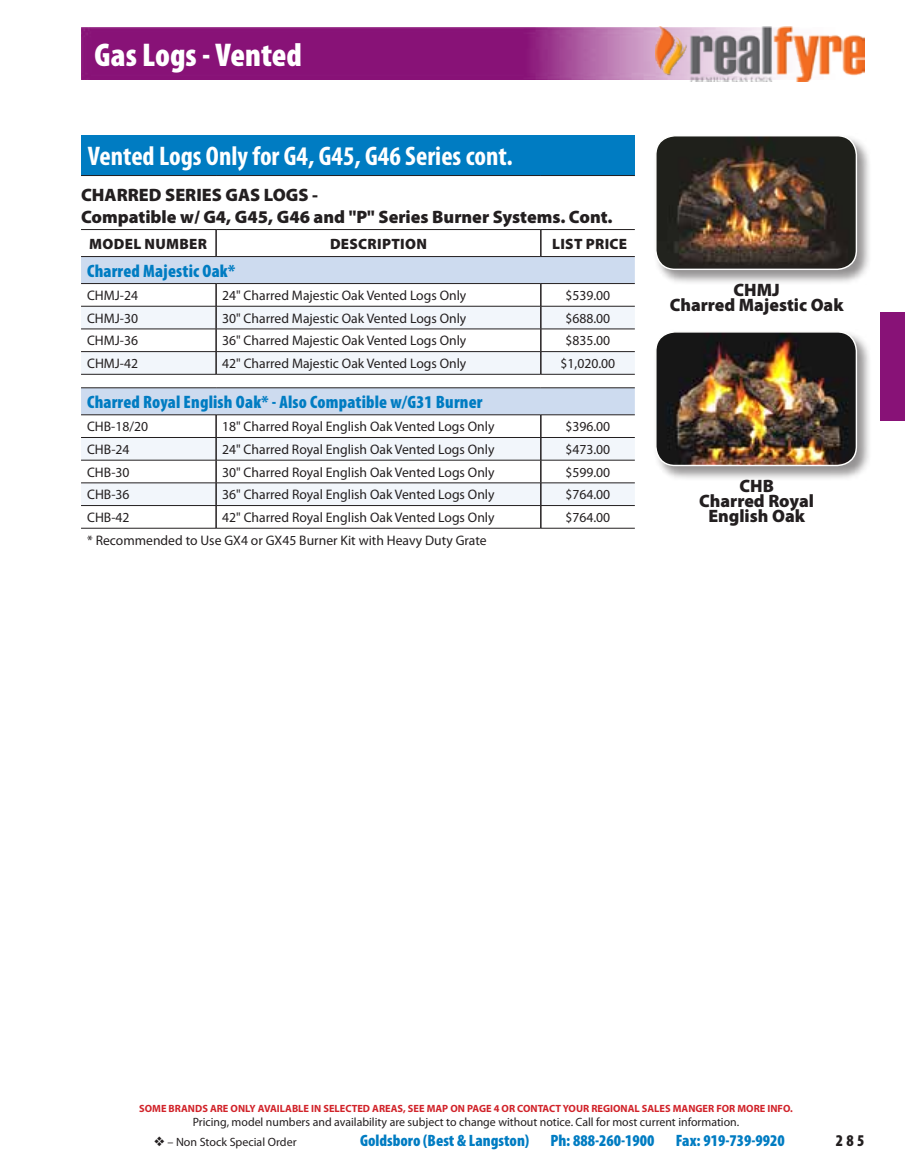
<style>
.page{position:relative;width:905px;height:1168px;background:#fff}
.page>*{position:absolute;margin:0;border:0;box-sizing:border-box;transform-origin:0 0}
.t1{font:900 condensed 33px "Myriad Pro";color:#fff}
.t2{font:700 condensed 27px "Myriad Pro";color:#fff}
.t3{font:900 18px/15.3px "Myriad Pro";color:#231f20;text-align:center}
.t4{font:900 condensed 18px "Myriad Pro";letter-spacing:.01em;color:#007cc2}
.t5{font:900 condensed 16.5px "Myriad Pro";color:#007cc2}
.t6{font:900 condensed 16.5px "Myriad Pro";color:#231f20}
.t7{font:900 15px "Myriad Pro";letter-spacing:.02em;color:#231f20}
.t8{font:13.8px "Myriad Pro";color:#231f20}
.t9{font:12px "Myriad Pro";color:#231f20}
.t10{font:700 10.5px "Myriad Pro";color:#d1232a}
</style>
<div class="page">
<div style="left:81px;top:135px;width:554px;height:41px;background:#007cc2"></div>
<div style="left:81px;top:257px;width:554px;height:26px;background:#cddbef"></div>
<svg style="left:81px;top:284px;width:554px;height:244px"></svg>
<svg style="left:81px;top:307px;width:554px;height:198px"></svg>
<hr style="left:215px;top:230px;width:2px;height:26px;background:#231f20">
<svg style="left:540px;top:230px;width:1px;height:26px"></svg>
<hr style="left:215px;top:284px;width:2px;height:22px;background:#231f20">
<hr style="left:215px;top:306px;width:2px;height:23px;background:#231f20">
<hr style="left:215px;top:329px;width:2px;height:22px;background:#231f20">
<hr style="left:215px;top:352px;width:2px;height:22px;background:#231f20">
<svg style="left:540px;top:284px;width:1px;height:90px"></svg>
<hr style="left:215px;top:415px;width:2px;height:22px;background:#231f20">
<hr style="left:215px;top:438px;width:2px;height:22px;background:#231f20">
<hr style="left:215px;top:460px;width:2px;height:23px;background:#231f20">
<hr style="left:215px;top:483px;width:2px;height:22px;background:#231f20">
<hr style="left:215px;top:506px;width:2px;height:22px;background:#231f20">
<svg style="left:540px;top:415px;width:1px;height:113px"></svg>
<hr style="left:81px;top:175px;width:135px;height:1px;background:#231f20">
<hr style="left:216px;top:175px;width:325px;height:1px;background:#231f20">
<hr style="left:541px;top:175px;width:94px;height:1px;background:#231f20">
<hr style="left:81px;top:256px;width:135px;height:1px;background:#231f20">
<hr style="left:216px;top:256px;width:325px;height:1px;background:#231f20">
<hr style="left:541px;top:256px;width:94px;height:1px;background:#231f20">
<hr style="left:81px;top:283px;width:135px;height:1px;background:#231f20">
<hr style="left:216px;top:283px;width:325px;height:1px;background:#231f20">
<hr style="left:541px;top:283px;width:94px;height:1px;background:#231f20">
<hr style="left:81px;top:306px;width:135px;height:1px;background:#231f20">
<hr style="left:216px;top:306px;width:325px;height:1px;background:#231f20">
<hr style="left:541px;top:306px;width:94px;height:1px;background:#231f20">
<hr style="left:81px;top:329px;width:135px;height:1px;background:#231f20">
<hr style="left:216px;top:329px;width:325px;height:1px;background:#231f20">
<hr style="left:541px;top:329px;width:94px;height:1px;background:#231f20">
<hr style="left:81px;top:351px;width:135px;height:1px;background:#231f20">
<hr style="left:216px;top:351px;width:325px;height:1px;background:#231f20">
<hr style="left:541px;top:351px;width:94px;height:1px;background:#231f20">
<hr style="left:81px;top:374px;width:135px;height:1px;background:#231f20">
<hr style="left:216px;top:374px;width:325px;height:1px;background:#231f20">
<hr style="left:541px;top:374px;width:94px;height:1px;background:#231f20">
<hr style="left:81px;top:387px;width:135px;height:1px;background:#231f20">
<hr style="left:216px;top:387px;width:325px;height:1px;background:#231f20">
<hr style="left:541px;top:387px;width:94px;height:1px;background:#231f20">
<hr style="left:81px;top:414px;width:135px;height:1px;background:#231f20">
<hr style="left:216px;top:414px;width:325px;height:1px;background:#231f20">
<hr style="left:541px;top:414px;width:94px;height:1px;background:#231f20">
<hr style="left:81px;top:437px;width:135px;height:1px;background:#231f20">
<hr style="left:216px;top:437px;width:325px;height:1px;background:#231f20">
<hr style="left:541px;top:437px;width:94px;height:1px;background:#231f20">
<hr style="left:81px;top:460px;width:135px;height:1px;background:#231f20">
<hr style="left:216px;top:460px;width:325px;height:1px;background:#231f20">
<hr style="left:541px;top:460px;width:94px;height:1px;background:#231f20">
<hr style="left:81px;top:483px;width:135px;height:1px;background:#231f20">
<hr style="left:216px;top:483px;width:325px;height:1px;background:#231f20">
<hr style="left:541px;top:483px;width:94px;height:1px;background:#231f20">
<hr style="left:81px;top:505px;width:135px;height:1px;background:#231f20">
<hr style="left:216px;top:505px;width:325px;height:1px;background:#231f20">
<hr style="left:541px;top:505px;width:94px;height:1px;background:#231f20">
<hr style="left:81px;top:528px;width:135px;height:1px;background:#231f20">
<hr style="left:216px;top:528px;width:325px;height:1px;background:#231f20">
<hr style="left:541px;top:528px;width:94px;height:1px;background:#231f20">
<hr style="left:81px;top:229px;width:135px;height:1px;background:#231f20">
<hr style="left:216px;top:229px;width:325px;height:1px;background:#231f20">
<hr style="left:541px;top:229px;width:94px;height:1px;background:#231f20">
<div style="left:653px;top:134px;width:218px;height:151px;background:#231f20;opacity:.49"></div>
<img style="left:655px;top:136px;width:201px;height:133px">
<div style="left:655px;top:135px;width:202px;height:135px;border:1px solid #fff;border-radius:19px"></div>
<div style="left:653px;top:330px;width:218px;height:151px;background:#231f20;opacity:.49"></div>
<img style="left:655px;top:332px;width:201px;height:133px">
<div style="left:655px;top:331px;width:202px;height:135px;border:1px solid #fff;border-radius:19px"></div>
<svg style="left:81px;top:27px;width:574px;height:53px;background:#912581"></svg>
<img style="left:655px;top:26px;width:210px;height:56px">
<div style="left:879px;top:312px;width:25px;height:109px;background:#881277"></div>
<h1 class="t1" style="left:94px;top:34px;width:209px">Gas Logs - Vented</h1>
<h2 class="t2" style="left:88px;top:139px;width:426px">Vented Logs Only for G4, G45, G46 Series cont.</h2>
<h3 class="t3" style="left:81px;top:184px;width:533px;line-height:21.6px;text-align:left">CHARRED SERIES GAS LOGS -<br>Compatible w/ G4, G45, G46 and "P" Series Burner Systems. Cont.</h3>
<p class="t7" style="left:89px;top:234px;width:119px">MODEL NUMBER</p>
<p class="t7" style="left:330px;top:234px;width:98px">DESCRIPTION</p>
<p class="t7" style="left:552px;top:234px;width:76px">LIST PRICE</p>
<h3 class="t4" style="left:87px;top:259px;width:149px">Charred Majestic Oak*</h3>
<p class="t8" style="left:87px;top:287px;width:53px">CHMJ-24</p>
<p class="t8" style="left:222px;top:287px;width:246px">24" Charred Majestic Oak Vented Logs Only</p>
<p class="t8" style="left:565px;top:287px;width:46px">$539.00</p>
<p class="t8" style="left:87px;top:310px;width:53px">CHMJ-30</p>
<p class="t8" style="left:222px;top:310px;width:246px">30" Charred Majestic Oak Vented Logs Only</p>
<p class="t8" style="left:565px;top:310px;width:46px">$688.00</p>
<p class="t8" style="left:87px;top:332px;width:53px">CHMJ-36</p>
<p class="t8" style="left:222px;top:332px;width:246px">36" Charred Majestic Oak Vented Logs Only</p>
<p class="t8" style="left:565px;top:332px;width:46px">$835.00</p>
<p class="t8" style="left:87px;top:355px;width:53px">CHMJ-42</p>
<p class="t8" style="left:222px;top:355px;width:246px">42" Charred Majestic Oak Vented Logs Only</p>
<p class="t8" style="left:560px;top:355px;width:56px">$1,020.00</p>
<h3 class="t4" style="left:87px;top:390px;width:397px">Charred Royal English Oak* - Also Compatible w/G31 Burner</h3>
<p class="t8" style="left:87px;top:418px;width:63px">CHB-18/20</p>
<p class="t8" style="left:222px;top:418px;width:274px">18" Charred Royal English Oak Vented Logs Only</p>
<p class="t8" style="left:565px;top:418px;width:46px">$396.00</p>
<p class="t8" style="left:87px;top:441px;width:44px">CHB-24</p>
<p class="t8" style="left:222px;top:441px;width:274px">24" Charred Royal English Oak Vented Logs Only</p>
<p class="t8" style="left:565px;top:441px;width:46px">$473.00</p>
<p class="t8" style="left:87px;top:463px;width:44px">CHB-30</p>
<p class="t8" style="left:222px;top:463px;width:274px">30" Charred Royal English Oak Vented Logs Only</p>
<p class="t8" style="left:565px;top:463px;width:46px">$599.00</p>
<p class="t8" style="left:87px;top:486px;width:44px">CHB-36</p>
<p class="t8" style="left:222px;top:486px;width:274px">36" Charred Royal English Oak Vented Logs Only</p>
<p class="t8" style="left:565px;top:486px;width:46px">$764.00</p>
<p class="t8" style="left:87px;top:509px;width:44px">CHB-42</p>
<p class="t8" style="left:222px;top:509px;width:274px">42" Charred Royal English Oak Vented Logs Only</p>
<p class="t8" style="left:565px;top:509px;width:46px">$764.00</p>
<p class="t8" style="left:87px;top:532px;width:401px">* Recommended to Use GX4 or GX45 Burner Kit with Heavy Duty Grate</p>
<h3 class="t3" style="left:669px;top:281px;width:175px">CHMJ<br>Charred Majestic Oak</h3>
<h3 class="t3" style="left:699px;top:477px;width:116px">CHB<br>Charred Royal<br>English Oak</h3>
<p class="t10" style="left:139px;top:1102px;width:655px">SOME BRANDS ARE ONLY AVAILABLE IN SELECTED AREAS, SEE MAP ON PAGE 4 OR CONTACT YOUR REGIONAL SALES MANGER FOR MORE INFO.</p>
<p class="t9" style="left:193px;top:1115px;width:547px">Pricing, model numbers and availability are subject to change without notice. Call for most current information.</p>
<p class="t9" style="left:154px;top:1134px;width:144px">❖ – Non Stock Special Order</p>
<p class="t5" style="left:360px;top:1130px;width:171px">Goldsboro (Best &amp; Langston)</p>
<p class="t5" style="left:550px;top:1130px;width:106px">Ph: 888-260-1900</p>
<p class="t5" style="left:675px;top:1130px;width:111px">Fax: 919-739-9920</p>
<p class="t6" style="left:835px;top:1130px;width:30px">285</p>
</div>
